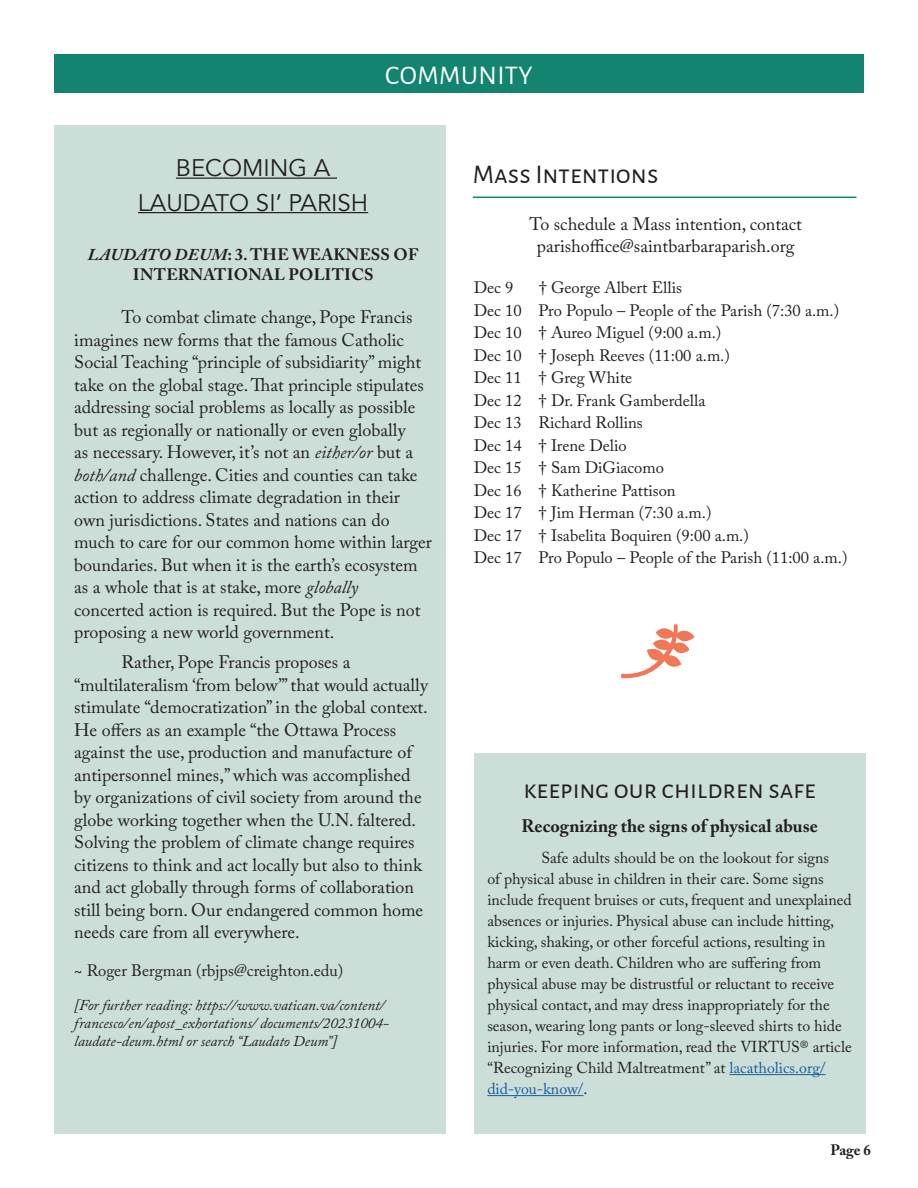
<style>
.page{position:relative;width:918px;height:1188px;background:#fff}
.page>*{position:absolute;margin:0;border:0;box-sizing:border-box;transform-origin:0 0}
.t1{font:27px "Alegreya Sans SC";color:#231f20}
.t2{font:27px "Alegreya Sans SC";letter-spacing:.02em;color:#fff}
.t3{font:24px/34.5px "Avenir";color:#231f20;text-align:center}
.t4{font:18px/22.5px "Adobe Caslon Pro";color:#231f20}
.t5{font:700 18px "Adobe Caslon Pro";color:#231f20}
.t6{font:16.5px/22.5px "Adobe Caslon Pro";color:#231f20}
.t7{font:700 16.5px/19.5px "Adobe Caslon Pro";letter-spacing:.015em;color:#231f20;text-align:center}
.t8{font:15.75px/21px "Adobe Caslon Pro";color:#231f20}
.t9{font:italic 15px/18px "Adobe Caslon Pro";color:#231f20}
.t10{font:700 15px "Adobe Caslon Pro";color:#231f20}
.s1{font-style:italic}
.s2{color:#175d9e}
</style>
<div class="page">
<hr style="left:473px;top:197px;width:383px;height:1px;background:#13846f">
<div style="left:474px;top:754px;width:391px;height:380px;background:#cbded8"></div>
<hr style="left:729px;top:1074px;width:97px;height:1px;background:#175d9e">
<hr style="left:487px;top:1095px;width:96px;height:1px;background:#175d9e">
<div style="left:54px;top:54px;width:810px;height:39px;background:#13846f"></div>
<div style="left:54px;top:125px;width:392px;height:1009px;background:#cbded8"></div>
<hr style="left:176px;top:178px;width:161px;height:1px;background:#231f20">
<hr style="left:138px;top:212px;width:230px;height:1px;background:#231f20">
<svg style="left:621px;top:624px;width:74px;height:55px"></svg>
<h1 class="t2" style="left:385px;top:57px;width:149px">COMMUNITY</h1>
<h2 class="t3" style="left:138px;top:151px;width:232px">BECOMING A<br>LAUDATO SI’ PARISH</h2>
<p class="t7" style="left:88px;top:245px;width:332px"><span class="s1">LAUDATO DEUM</span>: 3. THE WEAKNESS OF<br>INTERNATIONAL POLITICS</p>
<p class="t4" style="left:74px;top:306px;width:359px;text-indent:47px">To combat climate change, Pope Francis imagines new forms that the famous Catholic Social Teaching “principle of subsidiarity” might take on the global stage. That principle stipulates addressing social problems as locally as possible but as regionally or nationally or even globally<br>as necessary. However, it’s not an <span class="s1">either/or</span> but a <span class="s1">both/and</span> challenge. Cities and counties can take action to address climate degradation in their own jurisdictions. States and nations can do much to care for our common home within larger boundaries. But when it is the earth’s ecosystem as a whole that is at stake, more <span class="s1">globally </span>concerted action is required. But the Pope is not proposing a new world government.</p>
<p class="t4" style="left:74px;top:651px;width:355px;text-indent:47px">Rather, Pope Francis proposes a “multilateralism ‘from below’” that would actually stimulate “democratization” in the global context.<br>He offers as an example “the Ottawa Process against the use, production and manufacture of antipersonnel mines,” which was accomplished by organizations of civil society from around the globe working together when the U.N. faltered.<br>Solving the problem of climate change requires citizens to think and act locally but also to think and act globally through forms of collaboration still being born. Our endangered common home needs care from all everywhere.</p>
<p class="t6" style="left:74px;top:959px;width:271px">~ Roger Bergman (rbjps@creighton.edu)</p>
<p class="t9" style="left:74px;top:996px;width:316px">[For further reading: https://www.vatican.va/content/ francesco/en/apost_exhortations/ documents/20231004- laudate-deum.html or search “Laudato Deum”]</p>
<h1 class="t1" style="left:473px;top:156px;width:187px">Mass Intentions</h1>
<p class="t4" style="left:529px;top:213px;width:274px;line-height:21.6px;text-align:center">To schedule a Mass intention, contact parishoffice@saintbarbaraparish.org</p>
<p class="t6" style="left:474px;top:276px;width:41px">Dec 9</p>
<p class="t6" style="left:474px;top:276px;width:375px;text-indent:65px">† George Albert Ellis<br>Dec 10 Pro Populo – People of the Parish (7:30 a.m.)<br>Dec 10 † Aureo Miguel (9:00 a.m.)<br>Dec 10 † Joseph Reeves (11:00 a.m.)<br>Dec 11 † Greg White<br>Dec 12 † Dr. Frank Gamberdella<br>Dec 13 Richard Rollins<br>Dec 14 † Irene Delio<br>Dec 15 † Sam DiGiacomo<br>Dec 16 † Katherine Pattison<br>Dec 17 † Jim Herman (7:30 a.m.)<br>Dec 17 † Isabelita Boquiren (9:00 a.m.)<br>Dec 17 Pro Populo – People of the Parish (11:00 a.m.)</p>
<h1 class="t1" style="left:523px;top:771px;width:294px">keeping our children safe</h1>
<p class="t5" style="left:521px;top:815px;width:298px">Recognizing the signs of physical abuse</p>
<p class="t8" style="left:487px;top:847px;width:366px;text-indent:54px">Safe adults should be on the lookout for signs<br>of physical abuse in children in their care. Some signs include frequent bruises or cuts, frequent and unexplained absences or injuries. Physical abuse can include hitting, kicking, shaking, or other forceful actions, resulting in harm or even death. Children who are suffering from physical abuse may be distrustful or reluctant to receive physical contact, and may dress inappropriately for the season, wearing long pants or long-sleeved shirts to hide injuries. For more information, read the VIRTUS® article “Recognizing Child Maltreatment” at <span class="s2">lacatholics.org/ did-you-know/</span>.</p>
<p class="t10" style="left:830px;top:1141px;width:42px">Page 6</p>
</div>
